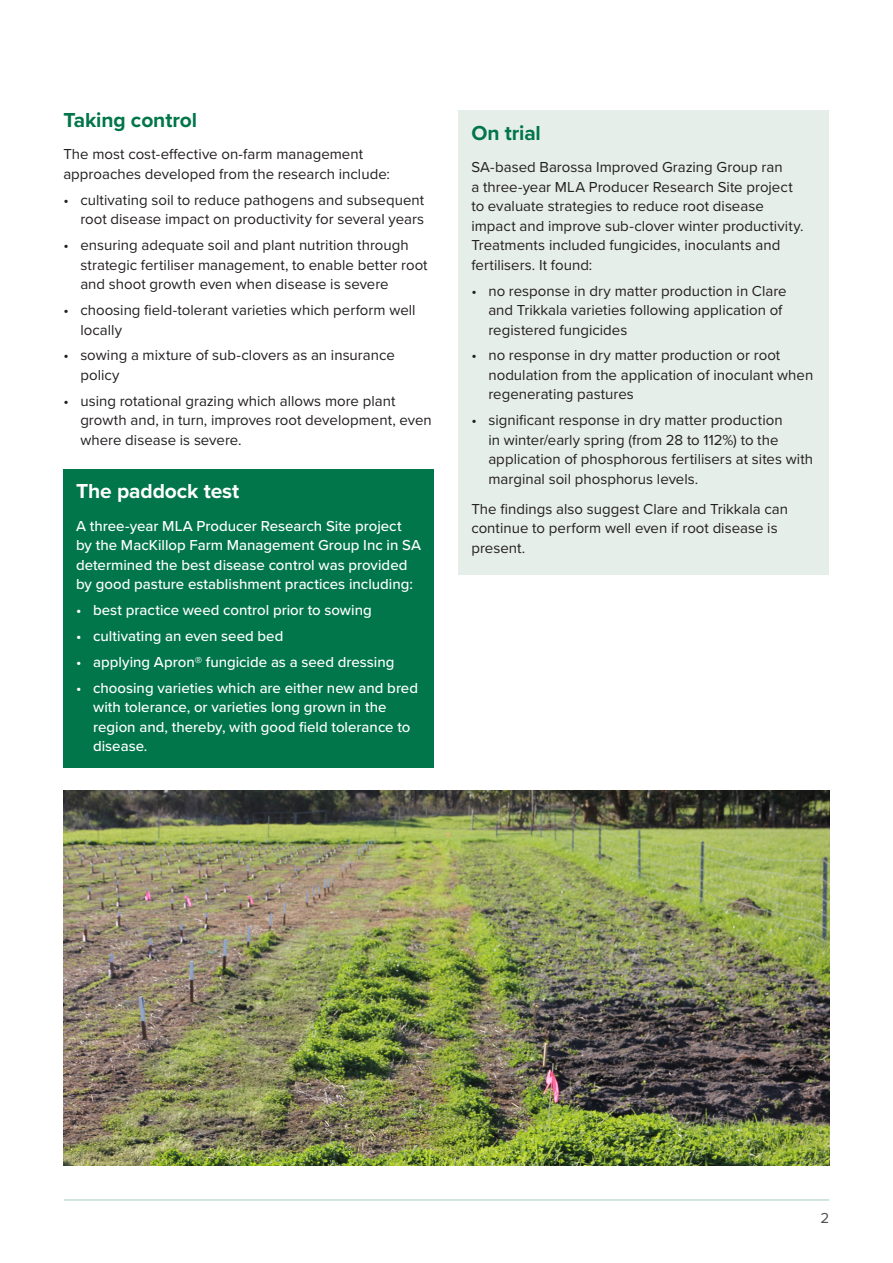
<style>
.page{position:relative;width:893px;height:1263px;background:#fff}
.page>*{position:absolute;margin:0;border:0;box-sizing:border-box;transform-origin:0 0}
.Heading_14pt{font:700 21px "Proxima Nova";letter-spacing:-.005em;color:#00764a}
.Heading_14pt-2{font:700 21px "Proxima Nova";letter-spacing:-.005em;color:#fff}
.Body{font:15px/19.5px "Proxima Nova";color:#231f20}
.Body-2{font:500 15px/19.5px "Proxima Nova";color:#fff}
.t1{font:15px "Proxima Nova";color:#4d4f54}
</style>
<div class="page">
<hr style="left:64px;top:1199px;width:765px;height:2px;background:#00764a">
<div style="left:63px;top:469px;width:371px;height:298px;background:#00764a"></div>
<div style="left:459px;top:111px;width:370px;height:464px;background:#e6eee9"></div>
<img style="left:64px;top:791px;width:765px;height:374px">
<p class="Heading_14pt" style="left:63px;top:104px;width:135px">Taking control</p>
<p class="Body" style="left:63px;top:144px;width:328px">The most cost-effective on-farm management approaches developed from the research include:</p>
<p class="Body" style="left:63px;top:189px;width:362px;text-align:right">• cultivating soil to reduce pathogens and subsequent root disease impact on productivity for several years</p>
<p class="Body" style="left:80px;top:235px;width:349px;text-indent:-17px">• ensuring adequate soil and plant nutrition through strategic fertiliser management, to enable better root and shoot growth even when disease is severe</p>
<p class="Body" style="left:80px;top:300px;width:337px;text-indent:-17px">• choosing field-tolerant varieties which perform well locally</p>
<p class="Body" style="left:80px;top:345px;width:316px;text-indent:-17px">• sowing a mixture of sub-clovers as an insurance policy</p>
<p class="Body" style="left:80px;top:390px;width:353px;text-indent:-17px">• using rotational grazing which allows more plant growth and, in turn, improves root development, even where disease is severe.</p>
<p class="Heading_14pt-2" style="left:76px;top:476px;width:165px">The paddock test</p>
<p class="Body-2" style="left:76px;top:515px;width:346px">A three-year MLA Producer Research Site project by the MacKillop Farm Management Group Inc in SA determined the best disease control was provided by good pasture establishment practices including:</p>
<p class="Body-2" style="left:76px;top:600px;width:297px">• best practice weed control prior to sowing</p>
<p class="Body-2" style="left:76px;top:626px;width:209px">• cultivating an even seed bed</p>
<p class="Body-2" style="left:76px;top:651px;width:320px">• applying Apron® fungicide as a seed dressing</p>
<p class="Body-2" style="left:93px;top:677px;width:326px;text-indent:-17px">• choosing varieties which are either new and bred with tolerance, or varieties long grown in the region and, thereby, with good field tolerance to disease.</p>
<p class="Heading_14pt" style="left:471px;top:117px;width:71px">On trial</p>
<p class="Body" style="left:471px;top:157px;width:334px">SA-based Barossa Improved Grazing Group ran<br>a three-year MLA Producer Research Site project to evaluate strategies to reduce root disease impact and improve sub-clover winter productivity.<br>Treatments included fungicides, inoculants and fertilisers. It found:</p>
<p class="Body" style="left:488px;top:280px;width:300px;text-indent:-17px">• no response in dry matter production in Clare and Trikkala varieties following application of registered fungicides</p>
<p class="Body" style="left:488px;top:345px;width:326px;text-indent:-17px">• no response in dry matter production or root nodulation from the application of inoculant when regenerating pastures</p>
<p class="Body" style="left:488px;top:410px;width:326px;text-indent:-17px">• significant response in dry matter production<br>in winter/early spring (from 28 to 112%) to the application of phosphorous fertilisers at sites with marginal soil phosphorus levels.</p>
<p class="Body" style="left:471px;top:499px;width:318px">The findings also suggest Clare and Trikkala can continue to perform well even if root disease is present.</p>
<p class="t1" style="left:820px;top:1207px;width:10px">2</p>
</div>
